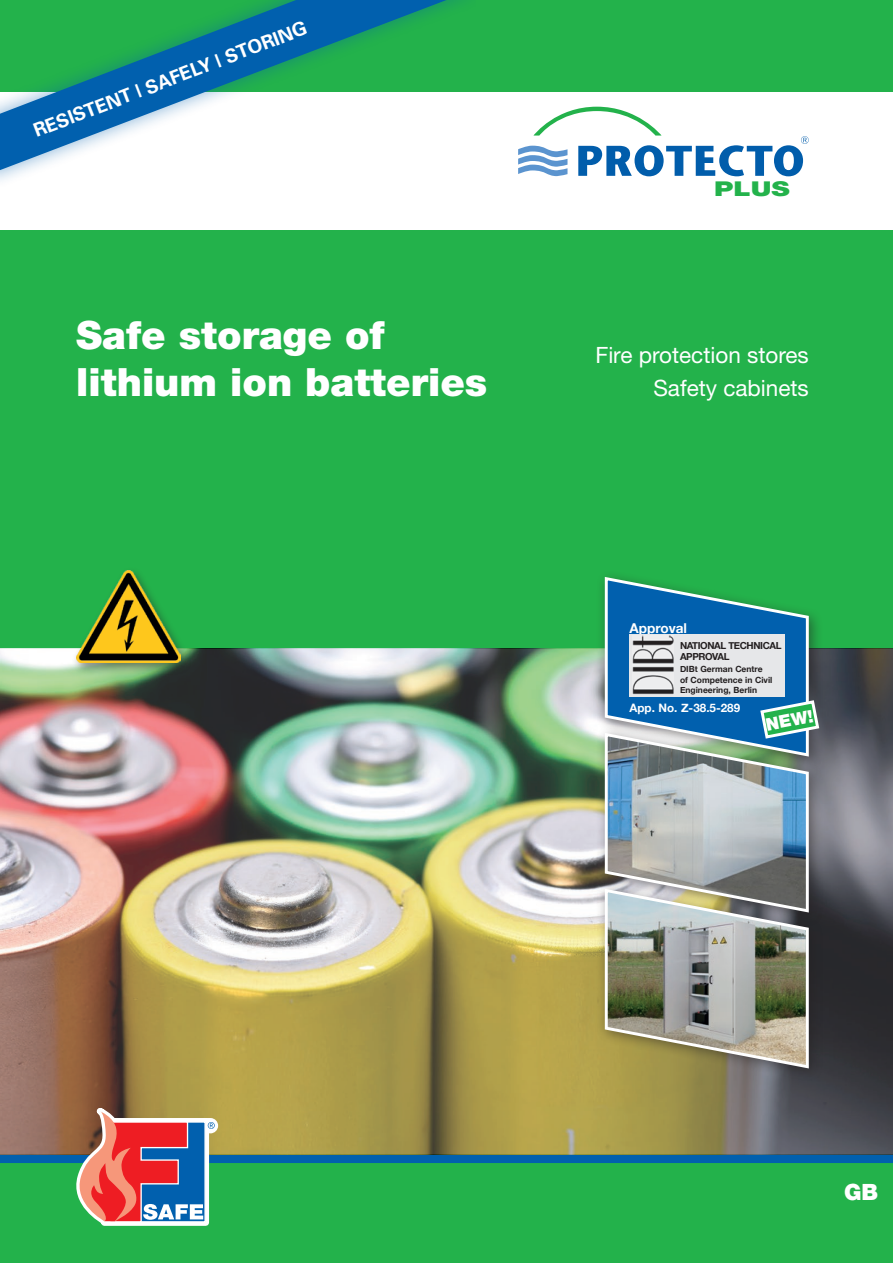
<style>
.page{position:relative;width:893px;height:1263px;background:#fff}
.page>*{position:absolute;margin:0;border:0;box-sizing:border-box;transform-origin:0 0}
.t1{font:900 39px/46.8px "Helvetica Neue";color:#fff}
.t2{font:22.5px/32.4px "Helvetica Neue East A";color:#fff;text-align:right}
.t3{font:900 22.5px "Helvetica Neue";color:#fff}
.t4{font:900 20.4px "Helvetica Neue";color:#23b24b;scale:1.34 1}
.t5{font:700 18.9px "Univers";color:#fff}
.t6{font:900 17.4px "Helvetica Neue";color:#fff}
.t7{font:700 13.65px "Helvetica Neue";color:#fff}
.t8{font:700 11.7px "Helvetica Neue";color:#fff}
.t9{font:700 9.75px/11.1px "Helvetica Neue";letter-spacing:-.04em;color:#231f20}
.t10{font:700 8.55px/11.4px "Helvetica Neue";color:#231f20}
</style>
<div class="page">
<div style="left:0;top:1154px;width:893px;height:109px;background:#23b24b"></div>
<div style="left:0;top:1154px;width:893px;height:9px;background:#0160ae"></div>
<div style="left:0;top:0;width:893px;height:91px;background:#23b24b"></div>
<svg style="left:518px;top:106px;width:291px;height:70px"></svg>
<div style="left:0;top:230px;width:893px;height:418px;background:#23b24b"></div>
<img style="left:0;top:648px;width:893px;height:506px">
<svg style="left:76px;top:1108px;width:142px;height:118px;background:#a57778"></svg>
<div style="left:596px;top:725px;width:227px;height:201px;background:#231f20;opacity:.5"></div>
<div style="left:596px;top:569px;width:227px;height:201px;background:#231f20;opacity:.5"></div>
<div style="left:596px;top:881px;width:227px;height:201px;background:#231f20;opacity:.5"></div>
<div style="left:72px;top:566px;width:120px;height:109px;background:#231f20;opacity:.5"></div>
<img style="left:76px;top:571px;width:104px;height:91px">
<img style="left:603px;top:575px;width:218px;height:495px">
<div style="left:0;top:0;width:475px;height:191px;background:#0160ae;opacity:.5"></div>
<svg style="left:0;top:0;width:446px;height:170px"></svg>
<h3 class="t5" style="left:30px;top:120px;width:293px;rotate:-21deg">RESISTENT | SAFELY | STORING</h3>
<h1 class="t1" style="left:76px;top:311px;width:412px">Safe storage of lithium ion batteries</h1>
<h3 class="t4" style="left:714px;top:176px;width:58px">PLUS</h3>
<h2 class="t2" style="left:595px;top:339px;width:215px">Fire protection stores<br>Safety cabinets</h2>
<h3 class="t7" style="left:629px;top:619px;width:59px">Approval</h3>
<p class="t9" style="left:680px;top:640px;width:103px">NATIONAL TECHNICAL<br>APPROVAL</p>
<p class="t10" style="left:680px;top:663px;width:94px">DIBt German Centre of Competence in Civil</p>
<p class="t10" style="left:680px;top:684px;width:79px">Engineering, Berlin</p>
<h3 class="t6" style="left:764px;top:714px;width:49px;rotate:-11deg">NEW!</h3>
<h3 class="t8" style="left:629px;top:701px;width:112px">App. No. Z-38.5-289</h3>
<h2 class="t3" style="left:844px;top:1179px;width:36px">GB</h2>
</div>
